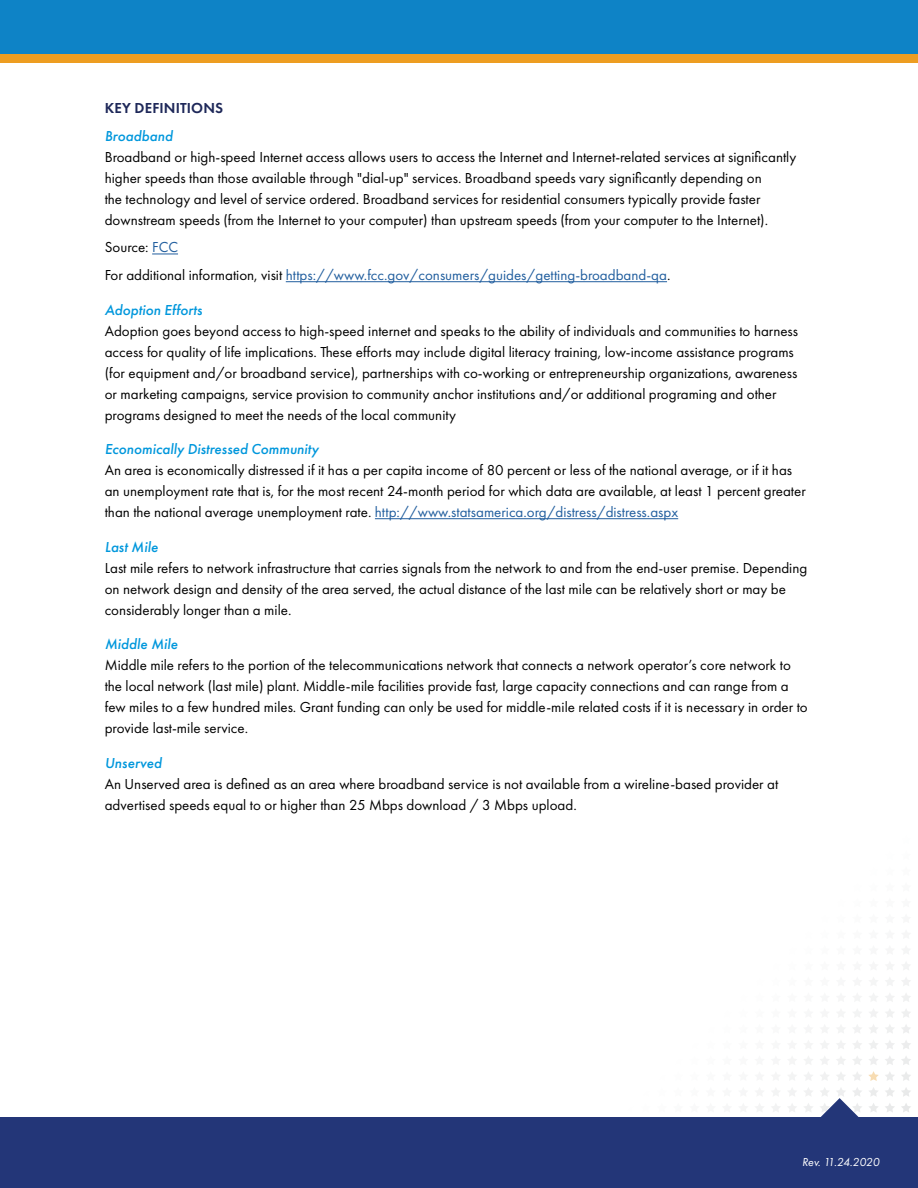
<style>
.page{position:relative;width:918px;height:1188px;background:#fff}
.page>*{position:absolute;margin:0;border:0;box-sizing:border-box;transform-origin:0 0}
.t1{font:15px/21px "Futura PT";color:#000}
.t2{font:15px/27.8px "Futura PT";color:#215e9e}
.t3{font:italic 500 15px "Futura PT";color:#0097dc}
.t4{font:600 15px "Futura PT";letter-spacing:.01em;color:#1e2859}
.t5{font:italic 12px "Futura PT";letter-spacing:-.02em;color:#fff}
.s1{color:#000}
.s2{color:#215e9e}
</style>
<div class="page">
<div style="left:0;top:9px;width:918px;height:54px;background:#ed9d21"></div>
<svg style="left:396px;top:519px;width:27px;height:1px"></svg>
<svg style="left:510px;top:519px;width:27px;height:1px"></svg>
<svg style="left:624px;top:519px;width:27px;height:1px"></svg>
<svg style="left:904px;top:949px;width:6px;height:5px"></svg>
<svg style="left:871px;top:980px;width:6px;height:5px"></svg>
<svg style="left:886px;top:965px;width:8px;height:21px"></svg>
<svg style="left:902px;top:962px;width:8px;height:24px"></svg>
<svg style="left:855px;top:996px;width:6px;height:5px"></svg>
<svg style="left:869px;top:993px;width:9px;height:8px"></svg>
<svg style="left:885px;top:994px;width:9px;height:8px"></svg>
<svg style="left:902px;top:994px;width:9px;height:8px"></svg>
<svg style="left:853px;top:1009px;width:8px;height:8px"></svg>
<svg style="left:869px;top:1009px;width:9px;height:8px"></svg>
<svg style="left:886px;top:1009px;width:8px;height:8px"></svg>
<svg style="left:902px;top:1009px;width:8px;height:8px"></svg>
<svg style="left:837px;top:1026px;width:8px;height:7px"></svg>
<svg style="left:853px;top:1025px;width:8px;height:8px"></svg>
<svg style="left:870px;top:1025px;width:8px;height:8px"></svg>
<svg style="left:886px;top:1025px;width:8px;height:8px"></svg>
<svg style="left:902px;top:1025px;width:8px;height:8px"></svg>
<svg style="left:804px;top:1041px;width:25px;height:23px"></svg>
<svg style="left:836px;top:1041px;width:10px;height:24px"></svg>
<svg style="left:853px;top:1041px;width:9px;height:24px"></svg>
<svg style="left:869px;top:1040px;width:9px;height:25px"></svg>
<svg style="left:885px;top:1040px;width:10px;height:25px"></svg>
<svg style="left:901px;top:1041px;width:10px;height:24px"></svg>
<svg style="left:788px;top:1073px;width:8px;height:7px"></svg>
<svg style="left:804px;top:1072px;width:25px;height:8px"></svg>
<svg style="left:837px;top:1072px;width:8px;height:9px"></svg>
<svg style="left:853px;top:1072px;width:9px;height:9px"></svg>
<svg style="left:868px;top:1071px;width:11px;height:10px"></svg>
<svg style="left:885px;top:1072px;width:9px;height:9px"></svg>
<svg style="left:902px;top:1072px;width:9px;height:9px"></svg>
<svg style="left:772px;top:1089px;width:8px;height:7px"></svg>
<svg style="left:788px;top:1088px;width:8px;height:8px"></svg>
<svg style="left:869px;top:1087px;width:9px;height:9px"></svg>
<svg style="left:885px;top:1088px;width:9px;height:9px"></svg>
<svg style="left:902px;top:1088px;width:9px;height:9px"></svg>
<svg style="left:745px;top:1104px;width:18px;height:8px"></svg>
<svg style="left:772px;top:1104px;width:8px;height:8px"></svg>
<svg style="left:788px;top:1104px;width:8px;height:8px"></svg>
<svg style="left:869px;top:1103px;width:9px;height:9px"></svg>
<svg style="left:885px;top:1103px;width:10px;height:9px"></svg>
<svg style="left:901px;top:1103px;width:10px;height:9px"></svg>
<div style="left:0;top:0;width:918px;height:54px;background:#0e83c6"></div>
<div style="left:0;top:1118px;width:918px;height:70px;background:#233678"></div>
<svg style="left:803px;top:1088px;width:57px;height:30px"></svg>
<svg style="left:152px;top:253px;width:26px;height:2px"></svg>
<hr style="left:286px;top:281px;width:381px;height:1px;background:#215e9e">
<hr style="left:375px;top:518px;width:303px;height:1px;background:#215e9e">
<p class="t4" style="left:105px;top:99px;width:120px">KEY DEFINITIONS</p>
<p class="t3" style="left:105px;top:126px;width:69px">Broadband</p>
<p class="t1" style="left:105px;top:146px;width:693px">Broadband or high-speed Internet access allows users to access the Internet and Internet-related services at significantly higher speeds than those available through "dial-up" services. Broadband speeds vary significantly depending on<br>the technology and level of service ordered. Broadband services for residential consumers typically provide faster downstream speeds (from the Internet to your computer) than upstream speeds (from your computer to the Internet).</p>
<p class="t2" style="left:105px;top:234px;width:567px"><span class="s1">Source:</span> FCC<br><span class="s1">For additional information, visit</span> https://www.fcc.gov/consumers/guides/getting-broadband-qa<span class="s1">.</span></p>
<p class="t3" style="left:105px;top:300px;width:99px">Adoption Efforts</p>
<p class="t1" style="left:105px;top:320px;width:695px">Adoption goes beyond access to high-speed internet and speaks to the ability of individuals and communities to harness access for quality of life implications. These efforts may include digital literacy training, low-income assistance programs (for equipment and/or broadband service), partnerships with co-working or entrepreneurship organizations, awareness or marketing campaigns, service provision to community anchor institutions and/or additional programing and other programs designed to meet the needs of the local community</p>
<p class="t3" style="left:105px;top:440px;width:216px">Economically Distressed Community</p>
<p class="t1" style="left:105px;top:460px;width:703px">An area is economically distressed if it has a per capita income of 80 percent or less of the national average, or if it has an unemployment rate that is, for the most recent 24-month period for which data are available, at least 1 percent greater than the national average unemployment rate. <span class="s2">http://www.statsamerica.org/distress/distress.aspx</span></p>
<p class="t3" style="left:105px;top:537px;width:55px">Last Mile</p>
<p class="t1" style="left:105px;top:557px;width:704px">Last mile refers to network infrastructure that carries signals from the network to and from the end-user premise. Depending on network design and density of the area served, the actual distance of the last mile can be relatively short or may be considerably longer than a mile.</p>
<p class="t3" style="left:105px;top:635px;width:75px">Middle Mile</p>
<p class="t1" style="left:105px;top:655px;width:705px">Middle mile refers to the portion of the telecommunications network that connects a network operator’s core network to the local network (last mile) plant. Middle-mile facilities provide fast, large capacity connections and can range from a few miles to a few hundred miles. Grant funding can only be used for middle-mile related costs if it is necessary in order to provide last-mile service.</p>
<p class="t3" style="left:105px;top:753px;width:59px">Unserved</p>
<p class="t1" style="left:105px;top:773px;width:675px">An Unserved area is defined as an area where broadband service is not available from a wireline-based provider at advertised speeds equal to or higher than 25 Mbps download / 3 Mbps upload.</p>
<p class="t5" style="left:802px;top:1154px;width:79px">Rev. 11.24.2020</p>
</div>
